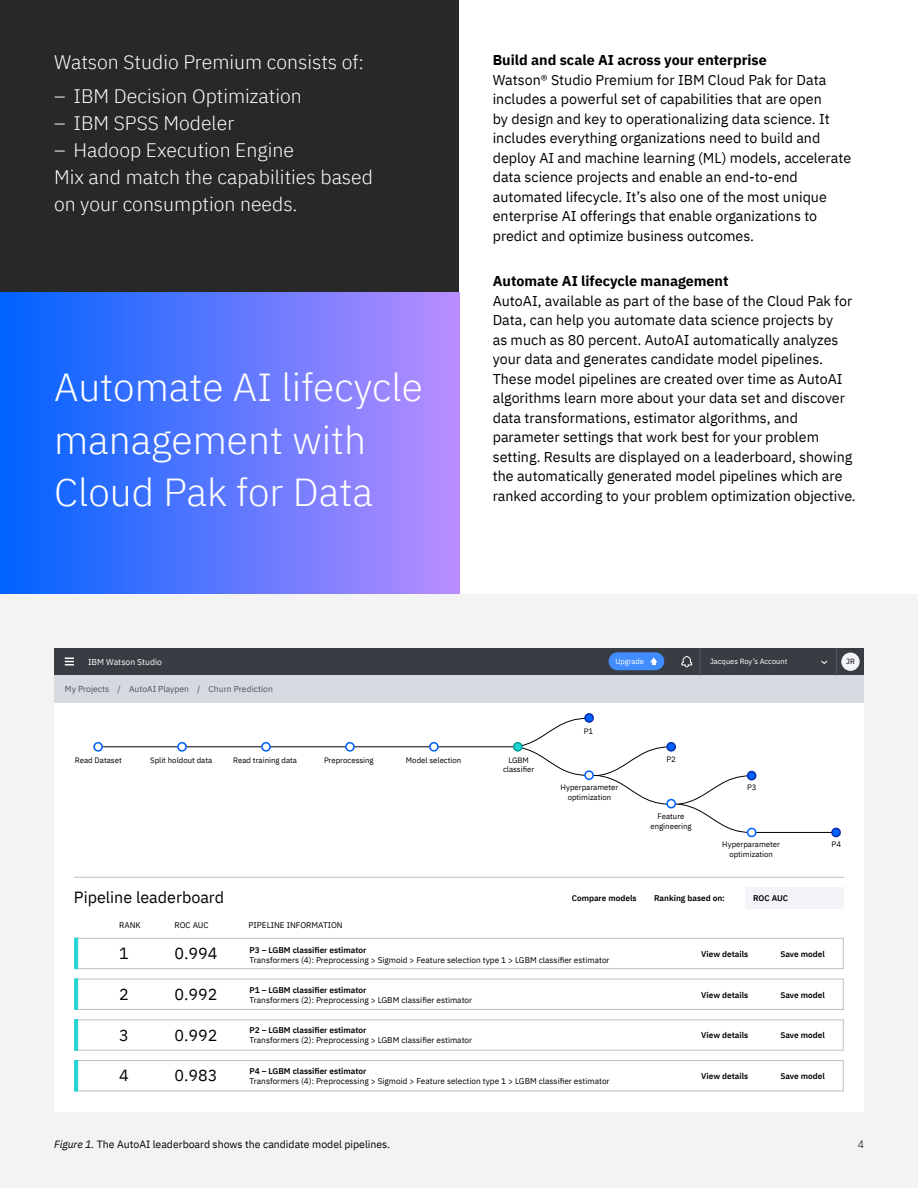
<style>
.page{position:relative;width:918px;height:1188px;background:#fff}
.page>*{position:absolute;margin:0;border:0;box-sizing:border-box;transform-origin:0 0}
.t1{font:300 39px/52.5px "IBM Plex Sans";color:#fff}
.t2{font:300 19.5px/27px "IBM Plex Sans";color:#fff}
.t3{font:16.05px "IBM Plex Sans";color:#000}
.t4{font:14.25px/19.5px "IBM Plex Sans";color:#000}
.t5{font:700 14.25px "IBM Plex Sans";color:#000}
.t6{font:10.5px "IBM Plex Sans";color:#000}
.t7{font:300 10.5px "IBM Plex Sans";color:#000}
.t8{font:8.55px "IBM Plex Sans";color:#50565b}
.t9{font:8.55px "IBM Plex Sans";color:#fff}
.t10{font:8.25px "IBM Plex Sans";color:#000}
.t11{font:600 8.25px "IBM Plex Sans";color:#000}
.t12{font:7.8px/9.4px "IBM Plex Sans";color:#000;text-align:center}
.t13{font:7.5px "IBM Plex Sans";color:#fff}
.t14{font:7.5px "IBM Plex Sans";color:#000}
.s1{font-style:italic}
</style>
<div class="page">
<div style="left:0;top:594px;width:918px;height:594px;background:#f3f3f3"></div>
<div style="left:54px;top:648px;width:810px;height:464px;background:#fff"></div>
<hr style="left:95px;top:746px;width:420px;height:1px;background:#000">
<svg style="left:515px;top:718px;width:320px;height:115px"></svg>
<div style="left:94px;top:743px;width:8px;height:8px;background:#fff;border-radius:50%"></div>
<div style="left:93px;top:742px;width:10px;height:10px;border:2px solid #0062ff;border-radius:50%"></div>
<div style="left:178px;top:743px;width:8px;height:8px;background:#fff;border-radius:50%"></div>
<div style="left:177px;top:742px;width:10px;height:10px;border:2px solid #0062ff;border-radius:50%"></div>
<div style="left:262px;top:743px;width:8px;height:8px;background:#fff;border-radius:50%"></div>
<div style="left:261px;top:742px;width:10px;height:10px;border:2px solid #0062ff;border-radius:50%"></div>
<div style="left:346px;top:743px;width:8px;height:8px;background:#fff;border-radius:50%"></div>
<div style="left:345px;top:742px;width:10px;height:10px;border:2px solid #0062ff;border-radius:50%"></div>
<div style="left:430px;top:743px;width:8px;height:8px;background:#fff;border-radius:50%"></div>
<div style="left:429px;top:742px;width:10px;height:10px;border:2px solid #0062ff;border-radius:50%"></div>
<div style="left:585px;top:771px;width:8px;height:8px;background:#fff;border-radius:50%"></div>
<div style="left:584px;top:770px;width:10px;height:10px;border:2px solid #0062ff;border-radius:50%"></div>
<div style="left:667px;top:800px;width:8px;height:8px;background:#fff;border-radius:50%"></div>
<div style="left:666px;top:799px;width:10px;height:9px;border:2px solid #0062ff;border-radius:50%"></div>
<div style="left:748px;top:828px;width:8px;height:9px;background:#fff;border-radius:50%"></div>
<div style="left:747px;top:828px;width:10px;height:9px;border:2px solid #0062ff;border-radius:50%"></div>
<div style="left:514px;top:743px;width:8px;height:8px;background:#20d5d2;border-radius:50%"></div>
<div style="left:513px;top:742px;width:10px;height:10px;border:2px solid #009c98;border-radius:50%"></div>
<div style="left:585px;top:714px;width:8px;height:8px;background:#0062ff;border-radius:50%"></div>
<div style="left:584px;top:713px;width:10px;height:10px;border:2px solid #0530ad;border-radius:50%"></div>
<div style="left:667px;top:743px;width:8px;height:8px;background:#0062ff;border-radius:50%"></div>
<div style="left:666px;top:742px;width:10px;height:10px;border:2px solid #0530ad;border-radius:50%"></div>
<div style="left:748px;top:772px;width:8px;height:8px;background:#0062ff;border-radius:50%"></div>
<div style="left:747px;top:771px;width:9px;height:9px;border:2px solid #0530ad;border-radius:50%"></div>
<div style="left:832px;top:828px;width:8px;height:9px;background:#0062ff;border-radius:50%"></div>
<div style="left:831px;top:828px;width:10px;height:9px;border:2px solid #0530ad;border-radius:50%"></div>
<hr style="left:74px;top:877px;width:770px;height:1px;background:#b9bfc7">
<div style="left:74px;top:938px;width:770px;height:31px;border:1px solid #b9bfc7"></div>
<div style="left:74px;top:938px;width:4px;height:31px;background:#20d5d2;border:1px solid #20d5d2"></div>
<div style="left:74px;top:979px;width:770px;height:31px;border:1px solid #b9bfc7"></div>
<div style="left:74px;top:1019px;width:770px;height:32px;border:1px solid #b9bfc7"></div>
<div style="left:74px;top:1060px;width:770px;height:31px;border:1px solid #b9bfc7"></div>
<div style="left:745px;top:887px;width:98px;height:21px;background:#f2f4f8"></div>
<hr style="left:74px;top:979px;width:4px;height:31px;background:#28d5d2">
<svg style="left:74px;top:1019px;width:4px;height:32px"></svg>
<svg style="left:74px;top:1060px;width:4px;height:31px"></svg>
<div style="left:54px;top:648px;width:810px;height:28px;background:#373d42"></div>
<div style="left:54px;top:676px;width:810px;height:27px;background:#d5d9e0"></div>
<svg style="left:65px;top:658px;width:9px;height:7px"></svg>
<svg style="left:609px;top:652px;width:55px;height:18px"></svg>
<svg style="left:681px;top:656px;width:11px;height:12px"></svg>
<div style="left:841px;top:653px;width:19px;height:18px;background:#f2f4f8;border-radius:50%"></div>
<svg style="left:821px;top:660px;width:7px;height:4px"></svg>
<svg style="left:836px;top:648px;width:1px;height:27px"></svg>
<svg style="left:700px;top:648px;width:1px;height:27px"></svg>
<div style="left:0;top:0;width:459px;height:594px;background:#282828"></div>
<div style="left:1px;top:293px;width:459px;height:301px;background:linear-gradient(to right,#0062ff,#ba8eff)"></div>
<h2 class="t2" style="left:54px;top:47px;width:311px">Watson Studio Premium consists of:</h2>
<h2 class="t2" style="left:54px;top:81px;width:249px">– IBM Decision Optimization</h2>
<h2 class="t2" style="left:54px;top:108px;width:182px">– IBM SPSS Modeler</h2>
<h2 class="t2" style="left:54px;top:135px;width:321px">– Hadoop Execution Engine<br>Mix and match the capabilities based on your consumption needs.</h2>
<h1 class="t1" style="left:54px;top:358px;width:370px">Automate AI lifecycle management with<br>Cloud Pak for Data</h1>
<p class="t5" style="left:493px;top:49px;width:275px">Build and scale AI across your enterprise</p>
<p class="t4" style="left:493px;top:69px;width:360px">Watson® Studio Premium for IBM Cloud Pak for Data includes a powerful set of capabilities that are open<br>by design and key to operationalizing data science. It includes everything organizations need to build and deploy AI and machine learning (ML) models, accelerate data science projects and enable an end-to-end automated lifecycle. It’s also one of the most unique enterprise AI offerings that enable organizations to predict and optimize business outcomes.</p>
<p class="t5" style="left:493px;top:270px;width:237px">Automate AI lifecycle management</p>
<p class="t4" style="left:493px;top:290px;width:365px">AutoAI, available as part of the base of the Cloud Pak for Data, can help you automate data science projects by<br>as much as 80 percent. AutoAI automatically analyzes your data and generates candidate model pipelines.<br>These model pipelines are created over time as AutoAI algorithms learn more about your data set and discover data transformations, estimator algorithms, and parameter settings that work best for your problem setting. Results are displayed on a leaderboard, showing the automatically generated model pipelines which are ranked according to your problem optimization objective.</p>
<p class="t9" style="left:88px;top:655px;width:75px">IBM Watson Studio</p>
<p class="t13" style="left:615px;top:656px;width:30px">Upgrade</p>
<p class="t13" style="left:710px;top:656px;width:79px">Jacques Roy’s Account</p>
<p class="t14" style="left:846px;top:656px;width:10px">JR</p>
<p class="t8" style="left:65px;top:683px;width:210px">My Projects / AutoAI Playpen / Churn Prediction</p>
<p class="t12" style="left:75px;top:755px;width:48px">Read Dataset</p>
<p class="t12" style="left:150px;top:755px;width:64px">Split holdout data</p>
<p class="t12" style="left:233px;top:755px;width:65px">Read training data</p>
<p class="t12" style="left:324px;top:755px;width:51px">Preprocessing</p>
<p class="t12" style="left:406px;top:755px;width:57px">Model selection</p>
<p class="t12" style="left:503px;top:755px;width:33px">LGBM classifier</p>
<p class="t12" style="left:584px;top:726px;width:11px">P1</p>
<p class="t12" style="left:561px;top:782px;width:59px">Hyperparameter optimization</p>
<p class="t12" style="left:666px;top:754px;width:11px">P2</p>
<p class="t12" style="left:650px;top:811px;width:43px">Feature engineering</p>
<p class="t12" style="left:747px;top:781px;width:11px">P3</p>
<p class="t12" style="left:722px;top:839px;width:59px">Hyperparameter optimization</p>
<p class="t12" style="left:832px;top:839px;width:11px">P4</p>
<p class="t3" style="left:74px;top:885px;width:152px">Pipeline leaderboard</p>
<p class="t10" style="left:119px;top:919px;width:23px">RANK</p>
<p class="t10" style="left:249px;top:919px;width:96px">PIPELINE INFORMATION</p>
<p class="t3" style="left:119px;top:941px;width:11px">1</p>
<p class="t3" style="left:119px;top:982px;width:11px">2</p>
<p class="t3" style="left:119px;top:1023px;width:11px">3</p>
<p class="t3" style="left:119px;top:1063px;width:11px">4</p>
<p class="t11" style="left:572px;top:892px;width:66px">Compare models</p>
<p class="t11" style="left:654px;top:892px;width:72px">Ranking based on:</p>
<p class="t11" style="left:753px;top:892px;width:37px">ROC AUC</p>
<p class="t10" style="left:175px;top:919px;width:36px">ROC AUC</p>
<p class="t3" style="left:175px;top:941px;width:45px">0.994</p>
<p class="t3" style="left:175px;top:982px;width:45px">0.992</p>
<p class="t3" style="left:175px;top:1023px;width:45px">0.992</p>
<p class="t3" style="left:175px;top:1063px;width:45px">0.983</p>
<p class="t11" style="left:250px;top:943px;width:118px">P3 – LGBM classifier estimator</p>
<p class="t10" style="left:250px;top:954px;width:362px">Transformers (4): Preprocessing &gt; Sigmoid &gt; Feature selection type 1 &gt; LGBM classifier estimator</p>
<p class="t11" style="left:250px;top:984px;width:118px">P1 – LGBM classifier estimator</p>
<p class="t10" style="left:250px;top:994px;width:224px">Transformers (2): Preprocessing &gt; LGBM classifier estimator</p>
<p class="t11" style="left:250px;top:1024px;width:118px">P2 – LGBM classifier estimator</p>
<p class="t10" style="left:250px;top:1034px;width:224px">Transformers (2): Preprocessing &gt; LGBM classifier estimator</p>
<p class="t11" style="left:250px;top:1064px;width:118px">P4 – LGBM classifier estimator</p>
<p class="t10" style="left:250px;top:1075px;width:362px">Transformers (4): Preprocessing &gt; Sigmoid &gt; Feature selection type 1 &gt; LGBM classifier estimator</p>
<p class="t11" style="left:701px;top:947px;width:49px">View details</p>
<p class="t11" style="left:780px;top:947px;width:46px">Save model</p>
<p class="t11" style="left:701px;top:988px;width:49px">View details</p>
<p class="t11" style="left:780px;top:988px;width:46px">Save model</p>
<p class="t11" style="left:701px;top:1029px;width:49px">View details</p>
<p class="t11" style="left:780px;top:1029px;width:46px">Save model</p>
<p class="t11" style="left:701px;top:1070px;width:49px">View details</p>
<p class="t11" style="left:780px;top:1070px;width:46px">Save model</p>
<p class="t6" style="left:54px;top:1136px;width:338px"><span class="s1">Figure 1.</span> The AutoAI leaderboard shows the candidate model pipelines.</p>
<p class="t7" style="left:858px;top:1136px;width:8px">4</p>
</div>
